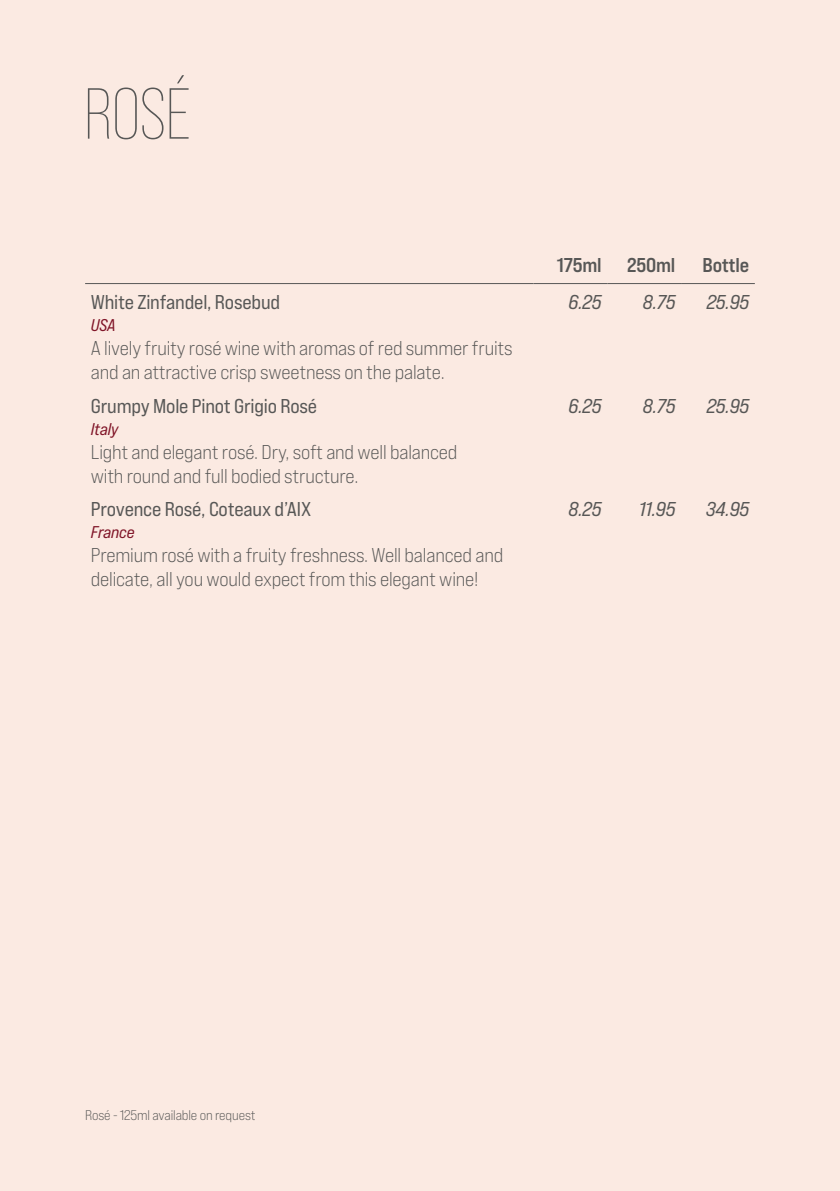
<style>
.page{position:relative;width:840px;height:1191px;background:#fff}
.page>*{position:absolute;margin:0;border:0;box-sizing:border-box;transform-origin:0 0}
.t1{font:300 72px "Bebas Neue Pro";color:#575756}
.t2{font:20px/24px "Bebas Neue Pro Exp Bk";letter-spacing:-.01em;color:#575756}
.t3{font:20px "Bebas Neue Pro Exp Rg";letter-spacing:-.01em;color:#575756}
.t4{font:20px "Bebas Neue Pro Exp It";letter-spacing:-.01em;color:#575756}
.t5{font:20px "Bebas Neue Pro Exp Bd";letter-spacing:-.01em;color:#575756}
.t6{font:17px "Bebas Neue Pro Exp It";letter-spacing:-.01em;color:#801528}
.t7{font:14px "Bebas Neue Pro Exp Bk";letter-spacing:-.01em;color:#575756}
</style>
<div class="page">
<div style="left:0;top:0;width:839px;height:1191px;background:#fbeae2"></div>
<hr style="left:533px;top:283px;width:74px;height:1px;background:#575756">
<hr style="left:607px;top:283px;width:73px;height:1px;background:#575756">
<hr style="left:680px;top:283px;width:74px;height:1px;background:#575756">
<hr style="left:85px;top:283px;width:448px;height:1px;background:#575756">
<h1 class="t1" style="left:84px;top:74px;width:108px">ROSÉ</h1>
<p class="t3" style="left:91px;top:290px;width:191px">White Zinfandel, Rosebud</p>
<p class="t6" style="left:91px;top:315px;width:27px">USA</p>
<p class="t2" style="left:91px;top:336px;width:423px">A lively fruity rosé wine with aromas of red summer fruits and an attractive crisp sweetness on the palate.</p>
<p class="t3" style="left:91px;top:393px;width:228px">Grumpy Mole Pinot Grigio Rosé</p>
<p class="t6" style="left:91px;top:418px;width:29px">Italy</p>
<p class="t2" style="left:91px;top:439px;width:368px">Light and elegant rosé. Dry, soft and well balanced with round and full bodied structure.</p>
<p class="t3" style="left:91px;top:497px;width:222px">Provence Rosé, Coteaux d’AIX</p>
<p class="t6" style="left:91px;top:521px;width:45px">France</p>
<p class="t2" style="left:91px;top:543px;width:414px">Premium rosé with a fruity freshness. Well balanced and delicate, all you would expect from this elegant wine!</p>
<p class="t5" style="left:556px;top:253px;width:46px">175ml</p>
<p class="t5" style="left:627px;top:253px;width:50px">250ml</p>
<p class="t5" style="left:702px;top:253px;width:48px">Bottle</p>
<p class="t4" style="left:568px;top:290px;width:34px">6.25</p>
<p class="t4" style="left:642px;top:290px;width:34px">8.75</p>
<p class="t4" style="left:706px;top:290px;width:44px">25.95</p>
<p class="t4" style="left:568px;top:393px;width:34px">6.25</p>
<p class="t4" style="left:642px;top:393px;width:34px">8.75</p>
<p class="t4" style="left:706px;top:393px;width:44px">25.95</p>
<p class="t4" style="left:568px;top:497px;width:34px">8.25</p>
<p class="t4" style="left:638px;top:497px;width:38px">11.95</p>
<p class="t4" style="left:705px;top:497px;width:45px">34.95</p>
<p class="t7" style="left:85px;top:1106px;width:172px">Rosé - 125ml available on request</p>
</div>
